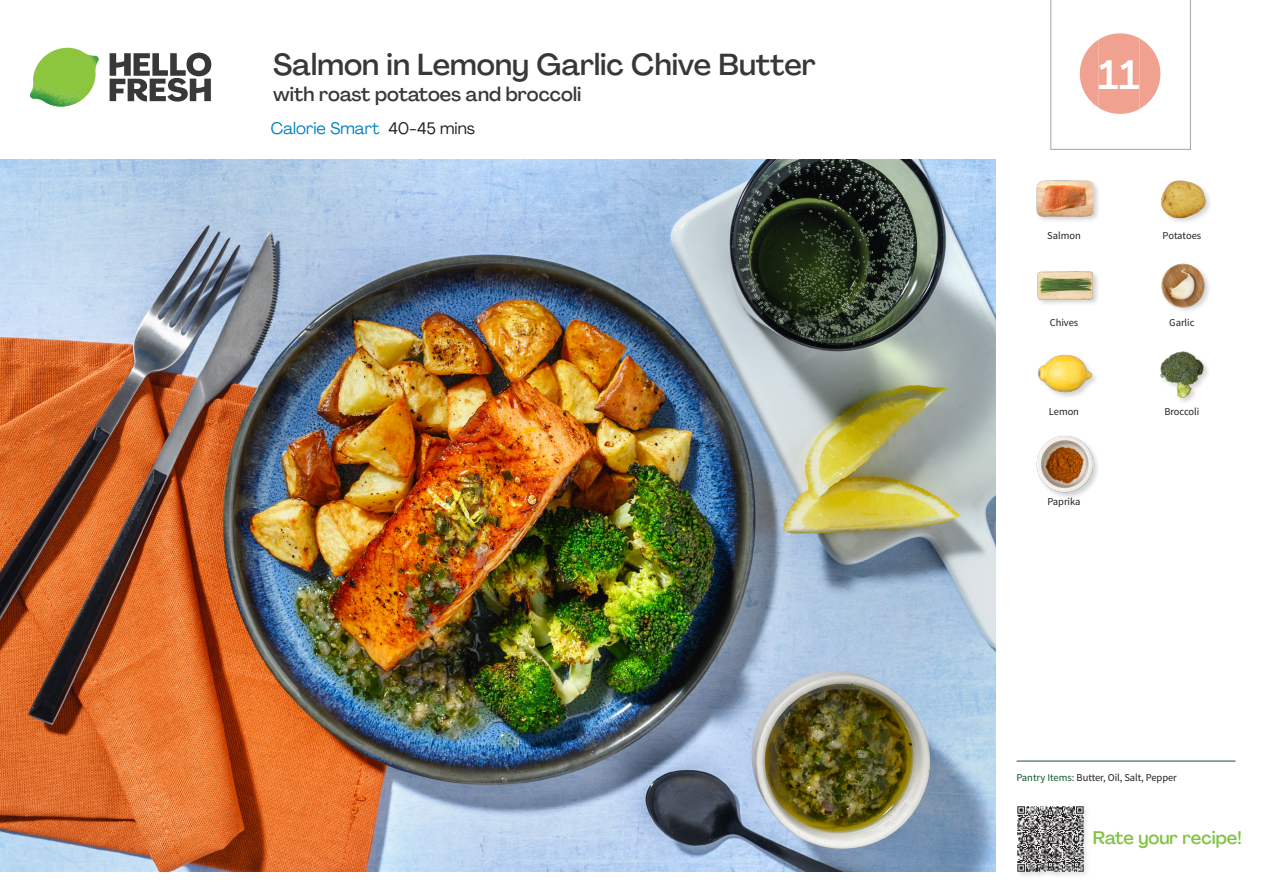
<style>
.page{position:relative;width:1263px;height:893px;background:#fff}
.page>*{position:absolute;margin:0;border:0;box-sizing:border-box;transform-origin:0 0}
._24_Recipe_Nr_Bag{font:500 40.5px "Agrandir";color:#fff}
._15_Titel_UK{font:500 30px "Agrandir";color:#383839}
._15_Titel_UK-2{font:500 19.5px "Agrandir";color:#383839}
.t1{font:500 18px "Agrandir";color:#81c340}
._02_Box_Type{font:16.5px "Agrandir";color:#0082bf}
._18_FRONT_ingredients_UK{font:10.5px "Source Sans Pro";letter-spacing:-.005em;color:#231f20}
.t2{font:10.5px "Source Sans Variable";letter-spacing:-.005em;color:#231f20}
.s1{color:#231f20}
.s2{font-family:"Source Sans Pro";color:#0e572c}
</style>
<div class="page">
<svg style="left:110px;top:53px;width:101px;height:49px"></svg>
<img style="left:30px;top:48px;width:69px;height:59px">
<img style="left:0;top:159px;width:995px;height:713px">
<hr style="left:1016px;top:761px;width:219px;height:1px;background:#0e572c">
<div style="left:1016px;top:805px;width:74px;height:74px;background:#f9f9f9"></div>
<img style="left:1017px;top:806px;width:69px;height:69px">
<img style="left:1161px;top:180px;width:49px;height:42px">
<div style="left:1035px;top:179px;width:66px;height:45px;background:#231f20;opacity:.2"></div>
<img style="left:1036px;top:179px;width:58px;height:45px">
<img style="left:1161px;top:263px;width:48px;height:48px">
<div style="left:1037px;top:270px;width:63px;height:37px;background:#231f20;opacity:.2"></div>
<img style="left:1037px;top:270px;width:57px;height:37px">
<img style="left:1160px;top:351px;width:48px;height:51px">
<img style="left:1037px;top:354px;width:57px;height:43px">
<div style="left:1035px;top:434px;width:65px;height:66px;background:#231f20;opacity:.2"></div>
<img style="left:1036px;top:435px;width:58px;height:58px">
<svg style="left:1050px;top:0;width:141px;height:150px"></svg>
<p class="_15_Titel_UK" style="left:273px;top:46px;width:544px">Salmon in Lemony Garlic Chive Butter</p>
<p class="_15_Titel_UK-2" style="left:273px;top:82px;width:309px">with roast potatoes and broccoli</p>
<p class="_02_Box_Type" style="left:271px;top:118px;width:206px">Calorie Smart <span class="s1">40-45 mins</span></p>
<p class="_24_Recipe_Nr_Bag" style="left:1098px;top:50px;width:43px">11</p>
<p class="_18_FRONT_ingredients_UK" style="left:1047px;top:229px;width:35px">Salmon</p>
<p class="_18_FRONT_ingredients_UK" style="left:1162px;top:229px;width:40px">Potatoes</p>
<p class="_18_FRONT_ingredients_UK" style="left:1050px;top:316px;width:30px">Chives</p>
<p class="_18_FRONT_ingredients_UK" style="left:1169px;top:316px;width:27px">Garlic</p>
<p class="_18_FRONT_ingredients_UK" style="left:1049px;top:405px;width:32px">Lemon</p>
<p class="_18_FRONT_ingredients_UK" style="left:1164px;top:405px;width:37px">Broccoli</p>
<p class="_18_FRONT_ingredients_UK" style="left:1047px;top:495px;width:35px">Paprika</p>
<p class="t2" style="left:1016px;top:771px;width:162px"><span class="s2">Pantry Items:</span> Butter, Oil, Salt, Pepper</p>
<h3 class="t1" style="left:1093px;top:827px;width:150px">Rate your recipe!</h3>
</div>
